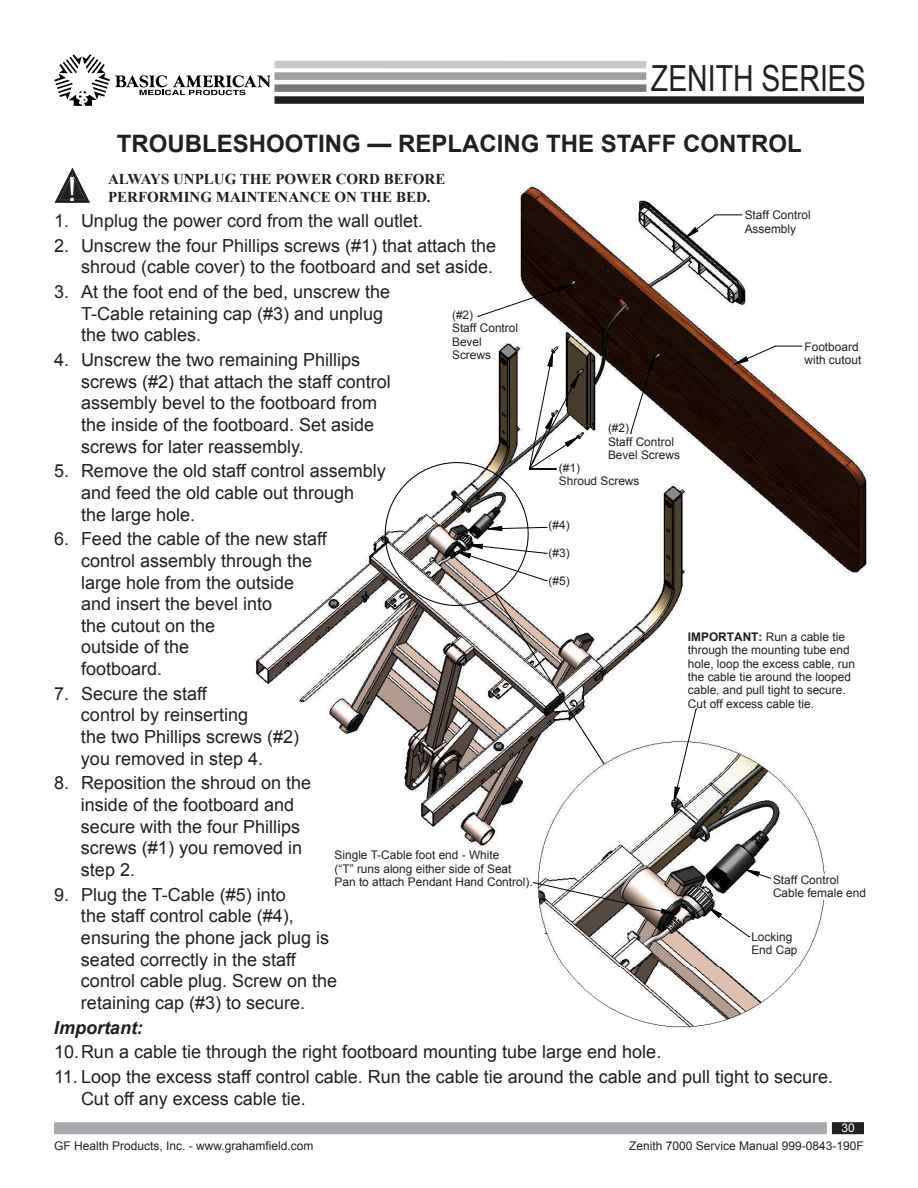
<style>
.page{position:relative;width:918px;height:1188px;background:#fff}
.page>*{position:absolute;margin:0;border:0;box-sizing:border-box;transform-origin:0 0}
.t1{font:36px "Arial";color:#231f20;scale:.79 1}
.t2{font:33.45px "Arial";color:#fff}
.Subhead_16{font:700 24px "Arial";color:#231f20}
.body_step_12{font:18px/21.6px "Arial";color:#231f20}
.body_step_12-2{font:italic 700 18px "Arial";color:#231f20}
.warning_chelt{font:700 15px/18px "Times New Roman";color:#231f20}
.t3{font:12px "Arial";color:#231f20}
.t4{font:12px "Arial";color:#fff}
.t5{font:11.85px/13.4px "Arial";color:#231f20}
.s1{font-weight:700}
</style>
<div class="page">
<img style="left:254px;top:183px;width:613px;height:845px">
<svg style="left:477px;top:284px;width:95px;height:33px"></svg>
<svg style="left:684px;top:214px;width:59px;height:25px"></svg>
<svg style="left:733px;top:345px;width:69px;height:20px"></svg>
<svg style="left:630px;top:355px;width:25px;height:79px"></svg>
<svg style="left:673px;top:708px;width:24px;height:94px"></svg>
<svg style="left:745px;top:869px;width:27px;height:10px"></svg>
<svg style="left:532px;top:882px;width:144px;height:33px"></svg>
<svg style="left:708px;top:907px;width:42px;height:31px"></svg>
<svg style="left:384px;top:352px;width:221px;height:413px"></svg>
<div style="left:773px;top:874px;width:81px;height:25px;background:#fff"></div>
<svg style="left:55px;top:167px;width:35px;height:36px"></svg>
<div style="left:832px;top:1122px;width:32px;height:12px;background:#231f20"></div>
<div style="left:54px;top:1122px;width:773px;height:12px;background:#a8a9ad"></div>
<div style="left:274px;top:61px;width:372px;height:7px;background:#c7c8ca"></div>
<div style="left:274px;top:72px;width:372px;height:8px;background:#9d9fa2"></div>
<div style="left:274px;top:84px;width:372px;height:8px;background:#76787b"></div>
<div style="left:274px;top:96px;width:590px;height:8px;background:#231f20"></div>
<svg style="left:54px;top:54px;width:216px;height:52px"></svg>
<h1 class="t1" style="left:651px;top:54px;width:274px">ZENITH SERIES</h1>
<p class="Subhead_16" style="left:117px;top:128px;width:686px">TROUBLESHOOTING — REPLACING THE STAFF CONTROL</p>
<p class="t2" style="left:68px;top:170px;width:11px">!</p>
<p class="warning_chelt" style="left:108px;top:170px;width:339px">ALWAYS UNPLUG THE POWER CORD BEFORE<br>PERFORMING MAINTENANCE ON THE BED.</p>
<p class="body_step_12" style="left:54px;top:210px;width:371px">1. Unplug the power cord from the wall outlet.</p>
<p class="body_step_12" style="left:54px;top:235px;width:444px;text-align:right">2. Unscrew the four Phillips screws (#1) that attach the shroud (cable cover) to the footboard and set aside.</p>
<p class="body_step_12" style="left:81px;top:281px;width:311px;text-indent:-27px">3. At the foot end of the bed, unscrew the<br>T-Cable retaining cap (#3) and unplug the two cables.</p>
<p class="body_step_12" style="left:81px;top:349px;width:311px;text-indent:-27px">4. Unscrew the two remaining Phillips screws (#2) that attach the staff control assembly bevel to the footboard from the inside of the footboard. Set aside screws for later reassembly.</p>
<p class="body_step_12" style="left:81px;top:460px;width:306px;text-indent:-27px">5. Remove the old staff control assembly and feed the old cable out through<br>the large hole.</p>
<p class="body_step_12" style="left:81px;top:528px;width:247px;text-indent:-27px">6. Feed the cable of the new staff control assembly through the large hole from the outside and insert the bevel into<br>the cutout on the<br>outside of the<br>footboard.</p>
<p class="body_step_12" style="left:81px;top:683px;width:220px;text-indent:-27px">7. Secure the staff<br>control by reinserting<br>the two Phillips screws (#2) you removed in step 4.</p>
<p class="body_step_12" style="left:81px;top:773px;width:232px;text-indent:-27px">8. Reposition the shroud on the inside of the footboard and secure with the four Phillips screws (#1) you removed in step 2.</p>
<p class="body_step_12" style="left:81px;top:884px;width:258px;text-indent:-27px">9. Plug the T-Cable (#5) into<br>the staff control cable (#4), ensuring the phone jack plug is seated correctly in the staff control cable plug. Screw on the retaining cap (#3) to secure.</p>
<p class="body_step_12-2" style="left:54px;top:1015px;width:90px">Important:</p>
<p class="body_step_12" style="left:54px;top:1041px;width:609px">10.Run a cable tie through the right footboard mounting tube large end hole.</p>
<p class="body_step_12" style="left:81px;top:1066px;width:754px;text-indent:-27px">11. Loop the excess staff control cable. Run the cable tie around the cable and pull tight to secure.<br>Cut off any excess cable tie.</p>
<p class="t3" style="left:54px;top:1138px;width:261px">GF Health Products, Inc. - www.grahamfield.com</p>
<p class="t3" style="left:629px;top:1138px;width:236px">Zenith 7000 Service Manual 999-0843-190F</p>
<p class="t5" style="left:745px;top:209px;width:68px">Staff Control<br>Assembly</p>
<p class="t5" style="left:452px;top:308px;width:68px">(#2)<br>Staff Control<br>Bevel<br>Screws</p>
<p class="t5" style="left:805px;top:340px;width:58px">Footboard with cutout</p>
<p class="t5" style="left:608px;top:422px;width:73px">(#2)<br>Staff Control<br>Bevel Screws</p>
<p class="t5" style="left:559px;top:461px;width:82px">(#1)<br>Shroud Screws</p>
<p class="t5" style="left:549px;top:519px;width:23px">(#4)</p>
<p class="t5" style="left:549px;top:546px;width:23px">(#3)</p>
<p class="t5" style="left:549px;top:574px;width:23px">(#5)</p>
<p class="t5" style="left:688px;top:630px;width:169px"><span class="s1">IMPORTANT:</span> Run a cable tie through the mounting tube end hole, loop the excess cable, run the cable tie around the looped cable, and pull tight to secure.<br>Cut off excess cable tie.</p>
<p class="t5" style="left:335px;top:849px;width:200px">Single T-Cable foot end - White<br>(“T” runs along either side of Seat<br>Pan to attach Pendant Hand Control).</p>
<p class="t5" style="left:773px;top:873px;width:95px">Staff Control<br>Cable female end</p>
<p class="t5" style="left:751px;top:930px;width:48px">Locking<br>End Cap</p>
<p class="t4" style="left:841px;top:1120px;width:15px">30</p>
</div>
